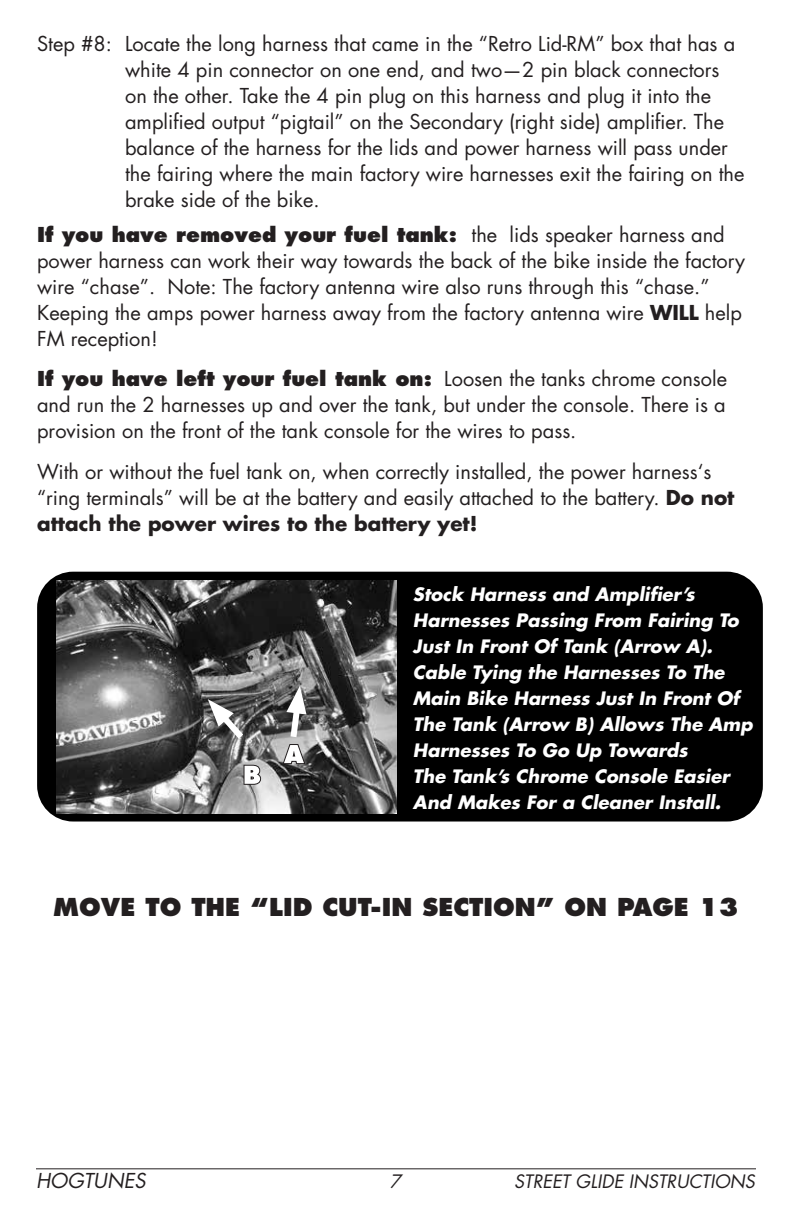
<style>
.page{position:relative;width:792px;height:1224px;background:#fff}
.page>*{position:absolute;margin:0;border:0;box-sizing:border-box;transform-origin:0 0}
.t1{font:800 24px "Futura";color:#231f20}
.t2{font:20px/26px "Futura";color:#231f20}
.t3{font:italic 20px "Futura";color:#231f20}
.t4{font:italic 700 18px/26px "Futura";color:#fff}
.t5{font:italic 18px "Futura";color:#231f20}
.s1{font-weight:800}
.s2{font-weight:700}
</style>
<div class="page">
<div style="left:37px;top:572px;width:726px;height:250px;background:#000;border-radius:36px"></div>
<img style="left:57px;top:580px;width:340px;height:233px">
<svg style="left:208px;top:699px;width:41px;height:46px;background:#7d7d7d"></svg>
<svg style="left:243px;top:764px;width:19px;height:22px"></svg>
<svg style="left:281px;top:686px;width:26px;height:79px;background:#9d9d9d"></svg>
<hr style="left:36px;top:1168px;width:720px;height:1px;background:#231f20">
<p class="t2" style="left:125px;top:31px;width:621px;text-indent:-88px">Step #8: Locate the long harness that came in the “Retro Lid-RM” box that has a white 4 pin connector on one end, and two—2 pin black connectors on the other. Take the 4 pin plug on this harness and plug it into the amplified output “pigtail” on the Secondary (right side) amplifier. The balance of the harness for the lids and power harness will pass under the fairing where the main factory wire harnesses exit the fairing on the brake side of the bike.</p>
<p class="t2" style="left:37px;top:222px;width:710px"><span class="s1">If you have removed your fuel tank:</span> the lids speaker harness and power harness can work their way towards the back of the bike inside the factory wire “chase”. Note: The factory antenna wire also runs through this “chase.” Keeping the amps power harness away from the factory antenna wire <span class="s2">WILL</span> help FM reception!</p>
<p class="t2" style="left:37px;top:366px;width:691px;text-align:justify"><span class="s1">If you have left your fuel tank on:</span> Loosen the tanks chrome console and run the 2 harnesses up and over the tank, but under the console. There is a provision on the front of the tank console for the wires to pass.</p>
<p class="t2" style="left:37px;top:459px;width:699px">With or without the fuel tank on, when correctly installed, the power harness‘s “ring terminals” will be at the battery and easily attached to the battery. <span class="s2">Do not attach the power wires to the battery yet!</span></p>
<p class="t4" style="left:413px;top:581px;width:341px">Stock Harness and Amplifier’s<br>Harnesses Passing From Fairing To<br>Just In Front Of Tank (Arrow A).<br>Cable Tying the Harnesses To The<br>Main Bike Harness Just In Front Of<br>The Tank (Arrow B) Allows The Amp<br>Harnesses To Go Up Towards<br>The Tank’s Chrome Console Easier<br>And Makes For a Cleaner Install.</p>
<p class="t1" style="left:53px;top:892px;width:687px">MOVE TO THE “LID CUT-IN SECTION” ON PAGE 13</p>
<p class="t3" style="left:36px;top:1168px;width:111px">HOGTUNES</p>
<p class="t5" style="left:390px;top:1170px;width:13px">7</p>
<p class="t5" style="left:514px;top:1170px;width:242px">STREET GLIDE INSTRUCTIONS</p>
</div>
